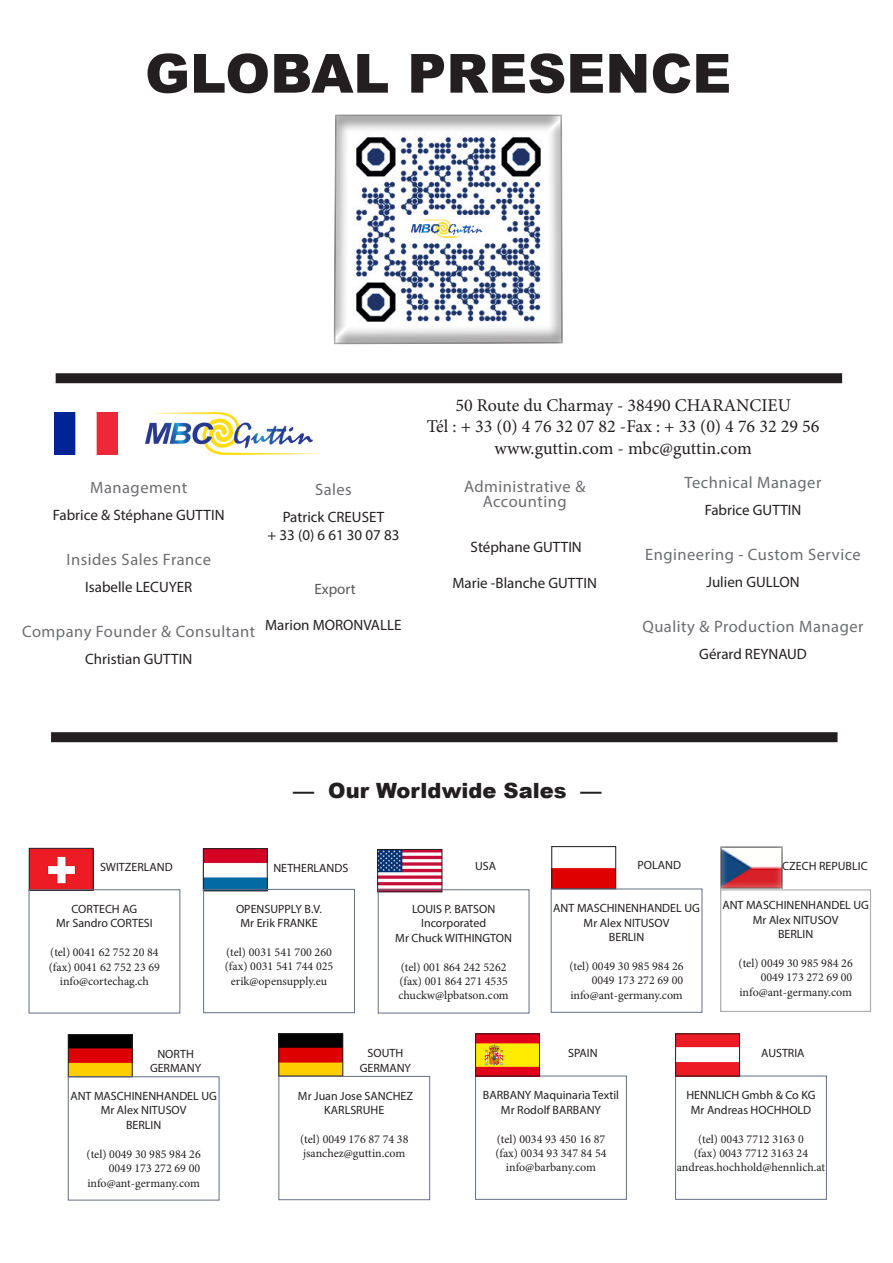
<style>
.page{position:relative;width:893px;height:1263px;background:#fff}
.page>*{position:absolute;margin:0;border:0;box-sizing:border-box;transform-origin:0 0}
.Titre{font:900 54px "Arial";color:#231f20}
.Titre-2{font:900 21px "Arial";color:#231f20}
.t1{font:18px "Minion Pro";color:#231f20}
.Sommaire_V_2{font:16.5px "Myriad Pro";letter-spacing:.03em;color:#6c6d70}
.Sommaire_V_2-2{font:15px "Myriad Pro";color:#231f20}
.Sommaire_V_2-3{font:15px "Myriad Pro";color:#57585a}
.Sommaire_V_2-4{font:12px "Minion Pro";color:#231f20}
.Sommaire_V_2-5{font:12px/14.4px "Myriad Pro";color:#231f20;text-align:center}
</style>
<div class="page">
<img style="left:145px;top:412px;width:176px;height:42px">
<img style="left:54px;top:412px;width:64px;height:42px">
<img style="left:31px;top:850px;width:61px;height:39px">
<div style="left:29px;top:848px;width:65px;height:43px;border:1px solid #231f20"></div>
<img style="left:205px;top:850px;width:61px;height:39px">
<div style="left:203px;top:848px;width:65px;height:43px;border:1px solid #231f20"></div>
<img style="left:553px;top:867px;width:61px;height:20px">
<div style="left:551px;top:846px;width:65px;height:43px;border:1px solid #231f20"></div>
<img style="left:379px;top:851px;width:61px;height:38px">
<div style="left:377px;top:849px;width:65px;height:43px;border:1px solid #231f20"></div>
<div style="left:475px;top:1076px;width:152px;height:123px;border:1px solid #656e86"></div>
<img style="left:70px;top:1036px;width:61px;height:39px">
<div style="left:68px;top:1034px;width:65px;height:43px;border:1px solid #231f20"></div>
<img style="left:280px;top:1035px;width:61px;height:39px">
<div style="left:278px;top:1033px;width:65px;height:43px;border:1px solid #231f20"></div>
<img style="left:477px;top:1035px;width:61px;height:39px">
<div style="left:475px;top:1033px;width:65px;height:43px;border:1px solid #231f20"></div>
<div style="left:279px;top:1076px;width:151px;height:124px;border:1px solid #656e86"></div>
<div style="left:68px;top:1076px;width:151px;height:124px;border:1px solid #656e86"></div>
<div style="left:378px;top:889px;width:151px;height:124px;border:1px solid #656e86"></div>
<div style="left:29px;top:889px;width:151px;height:124px;border:1px solid #656e86"></div>
<div style="left:551px;top:889px;width:151px;height:123px;border:1px solid #656e86"></div>
<div style="left:56px;top:373px;width:786px;height:10px;background:#231f20;border:2px solid #231f20"></div>
<div style="left:51px;top:732px;width:786px;height:10px;background:#231f20;border:2px solid #231f20"></div>
<div style="left:675px;top:1076px;width:152px;height:123px;border:1px solid #656e86"></div>
<img style="left:677px;top:1035px;width:61px;height:39px">
<div style="left:675px;top:1033px;width:65px;height:43px;border:1px solid #231f20"></div>
<div style="left:203px;top:889px;width:152px;height:124px;border:1px solid #656e86"></div>
<div style="left:333px;top:112px;width:231px;height:233px;background:#fff;opacity:.75"></div>
<div style="left:719px;top:887px;width:154px;height:126px;background:#f8f8f8"></div>
<svg style="left:720px;top:889px;width:151px;height:123px"></svg>
<div style="left:719px;top:844px;width:66px;height:46px;background:#fff;opacity:.75"></div>
<p class="Titre" style="left:145px;top:34px;width:588px">GLOBAL PRESENCE</p>
<p class="Sommaire_V_2" style="left:90px;top:478px;width:98px">Management</p>
<p class="Sommaire_V_2-2" style="left:53px;top:506px;width:173px">Fabrice &amp; Stéphane GUTTIN</p>
<p class="Sommaire_V_2" style="left:66px;top:550px;width:146px">Insides Sales France</p>
<p class="Sommaire_V_2-2" style="left:85px;top:578px;width:108px">Isabelle LECUYER</p>
<p class="Sommaire_V_2" style="left:22px;top:622px;width:234px">Company Founder &amp; Consultant</p>
<p class="Sommaire_V_2-2" style="left:85px;top:650px;width:108px">Christian GUTTIN</p>
<p class="Sommaire_V_2" style="left:315px;top:479px;width:38px">Sales</p>
<p class="Sommaire_V_2-2" style="left:283px;top:507px;width:103px">Patrick CREUSET</p>
<p class="Sommaire_V_2-2" style="left:267px;top:525px;width:134px">+ 33 (0) 6 61 30 07 83</p>
<p class="Sommaire_V_2-3" style="left:314px;top:579px;width:43px">Export</p>
<p class="Sommaire_V_2-2" style="left:265px;top:615px;width:138px">Marion MORONVALLE</p>
<p class="t1" style="left:455px;top:393px;width:337px">50 Route du Charmay - 38490 CHARANCIEU</p>
<p class="t1" style="left:427px;top:414px;width:394px">Tél : + 33 (0) 4 76 32 07 82 -Fax : + 33 (0) 4 76 32 29 56</p>
<p class="t1" style="left:494px;top:436px;width:259px">www.guttin.com - mbc@guttin.com</p>
<p class="Sommaire_V_2" style="left:464px;top:476px;width:123px">Administrative &amp;</p>
<p class="Sommaire_V_2" style="left:483px;top:491px;width:85px">Accounting</p>
<p class="Sommaire_V_2-2" style="left:471px;top:538px;width:113px">Stéphane GUTTIN</p>
<p class="Sommaire_V_2-2" style="left:452px;top:574px;width:146px">Marie -Blanche GUTTIN</p>
<p class="Sommaire_V_2" style="left:685px;top:472px;width:138px">Technical Manager</p>
<p class="Sommaire_V_2-2" style="left:705px;top:501px;width:98px">Fabrice GUTTIN</p>
<p class="Sommaire_V_2" style="left:645px;top:544px;width:217px">Engineering - Custom Service</p>
<p class="Sommaire_V_2-2" style="left:706px;top:573px;width:95px">Julien GULLON</p>
<p class="Sommaire_V_2" style="left:642px;top:616px;width:223px">Quality &amp; Production Manager</p>
<p class="Sommaire_V_2-2" style="left:699px;top:645px;width:109px">Gérard REYNAUD</p>
<p class="Titre-2" style="left:293px;top:775px;width:310px">— Our Worldwide Sales —</p>
<p class="Sommaire_V_2-5" style="left:100px;top:860px;width:74px">SWITZERLAND</p>
<p class="Sommaire_V_2-5" style="left:273px;top:861px;width:76px">NETHERLANDS</p>
<p class="Sommaire_V_2-5" style="left:638px;top:858px;width:45px">POLAND</p>
<p class="Sommaire_V_2-5" style="left:475px;top:859px;width:23px">USA</p>
<p class="Sommaire_V_2-5" style="left:782px;top:859px;width:87px">CZECH REPUBLIC</p>
<p class="Sommaire_V_2-5" style="left:72px;top:902px;width:67px">CORTECH AG</p>
<p class="Sommaire_V_2-5" style="left:56px;top:916px;width:98px">Mr Sandro CORTESI</p>
<p class="Sommaire_V_2-4" style="left:50px;top:944px;width:110px">(tel) 0041 62 752 20 84</p>
<p class="Sommaire_V_2-4" style="left:49px;top:959px;width:113px">(fax) 0041 62 752 23 69</p>
<p class="Sommaire_V_2-4" style="left:60px;top:973px;width:91px">info@cortechag.ch</p>
<p class="Sommaire_V_2-5" style="left:236px;top:901px;width:87px">OPENSUPPLY B.V.</p>
<p class="Sommaire_V_2-5" style="left:240px;top:916px;width:79px">Mr Erik FRANKE</p>
<p class="Sommaire_V_2-4" style="left:226px;top:944px;width:107px">(tel) 0031 541 700 260</p>
<p class="Sommaire_V_2-4" style="left:225px;top:958px;width:110px">(fax) 0031 541 744 025</p>
<p class="Sommaire_V_2-4" style="left:231px;top:973px;width:98px">erik@opensupply.eu</p>
<p class="Sommaire_V_2-5" style="left:412px;top:902px;width:85px">LOUIS P. BATSON</p>
<p class="Sommaire_V_2-5" style="left:421px;top:916px;width:67px">Incorporated</p>
<p class="Sommaire_V_2-5" style="left:395px;top:930px;width:118px">Mr Chuck WITHINGTON</p>
<p class="Sommaire_V_2-4" style="left:401px;top:959px;width:107px">(tel) 001 864 242 5262</p>
<p class="Sommaire_V_2-4" style="left:399px;top:973px;width:110px">(fax) 001 864 271 4535</p>
<p class="Sommaire_V_2-4" style="left:398px;top:987px;width:112px">chuckw@lpbatson.com</p>
<p class="Sommaire_V_2-5" style="left:553px;top:901px;width:148px">ANT MASCHINENHANDEL UG<br>Mr Alex NITUSOV</p>
<p class="Sommaire_V_2-5" style="left:609px;top:930px;width:37px">BERLIN</p>
<p class="Sommaire_V_2-4" style="left:569px;top:958px;width:116px">(tel) 0049 30 985 984 26</p>
<p class="Sommaire_V_2-4" style="left:592px;top:972px;width:93px">0049 173 272 69 00</p>
<p class="Sommaire_V_2-4" style="left:570px;top:987px;width:114px">info@ant-germany.com</p>
<p class="Sommaire_V_2-5" style="left:722px;top:898px;width:148px">ANT MASCHINENHANDEL UG<br>Mr Alex NITUSOV</p>
<p class="Sommaire_V_2-5" style="left:778px;top:927px;width:37px">BERLIN</p>
<p class="Sommaire_V_2-4" style="left:738px;top:955px;width:116px">(tel) 0049 30 985 984 26</p>
<p class="Sommaire_V_2-4" style="left:761px;top:969px;width:93px">0049 173 272 69 00</p>
<p class="Sommaire_V_2-4" style="left:739px;top:984px;width:114px">info@ant-germany.com</p>
<p class="Sommaire_V_2-5" style="left:157px;top:1046px;width:38px">NORTH</p>
<p class="Sommaire_V_2-5" style="left:150px;top:1061px;width:53px">GERMANY</p>
<p class="Sommaire_V_2-5" style="left:368px;top:1046px;width:37px">SOUTH</p>
<p class="Sommaire_V_2-5" style="left:360px;top:1060px;width:53px">GERMANY</p>
<p class="Sommaire_V_2-5" style="left:568px;top:1045px;width:31px">SPAIN</p>
<p class="Sommaire_V_2-5" style="left:761px;top:1045px;width:45px">AUSTRIA</p>
<p class="Sommaire_V_2-5" style="left:70px;top:1089px;width:148px">ANT MASCHINENHANDEL UG<br>Mr Alex NITUSOV</p>
<p class="Sommaire_V_2-5" style="left:126px;top:1117px;width:37px">BERLIN</p>
<p class="Sommaire_V_2-4" style="left:87px;top:1146px;width:116px">(tel) 0049 30 985 984 26</p>
<p class="Sommaire_V_2-4" style="left:109px;top:1160px;width:93px">0049 173 272 69 00</p>
<p class="Sommaire_V_2-4" style="left:87px;top:1174px;width:114px">info@ant-germany.com</p>
<p class="Sommaire_V_2-5" style="left:298px;top:1088px;width:117px">Mr Juan Jose SANCHEZ</p>
<p class="Sommaire_V_2-5" style="left:324px;top:1103px;width:61px">KARLSRUHE</p>
<p class="Sommaire_V_2-4" style="left:300px;top:1131px;width:110px">(tel) 0049 176 87 74 38</p>
<p class="Sommaire_V_2-4" style="left:303px;top:1145px;width:104px">jsanchez@guttin.com</p>
<p class="Sommaire_V_2-5" style="left:483px;top:1088px;width:138px">BARBANY Maquinaria Textil</p>
<p class="Sommaire_V_2-5" style="left:501px;top:1102px;width:102px">Mr Rodolf BARBANY</p>
<p class="Sommaire_V_2-4" style="left:497px;top:1131px;width:110px">(tel) 0034 93 450 16 87</p>
<p class="Sommaire_V_2-4" style="left:495px;top:1145px;width:113px">(fax) 0034 93 347 84 54</p>
<p class="Sommaire_V_2-4" style="left:506px;top:1159px;width:91px">info@barbany.com</p>
<p class="Sommaire_V_2-5" style="left:686px;top:1088px;width:130px">HENNLICH Gmbh &amp; Co KG</p>
<p class="Sommaire_V_2-5" style="left:691px;top:1102px;width:122px">Mr Andreas HOCHHOLD</p>
<p class="Sommaire_V_2-4" style="left:698px;top:1131px;width:107px">(tel) 0043 7712 3163 0</p>
<p class="Sommaire_V_2-4" style="left:694px;top:1145px;width:116px">(fax) 0043 7712 3163 24</p>
<p class="Sommaire_V_2-4" style="left:677px;top:1159px;width:150px">andreas.hochhold@hennlich.at</p>
</div>
